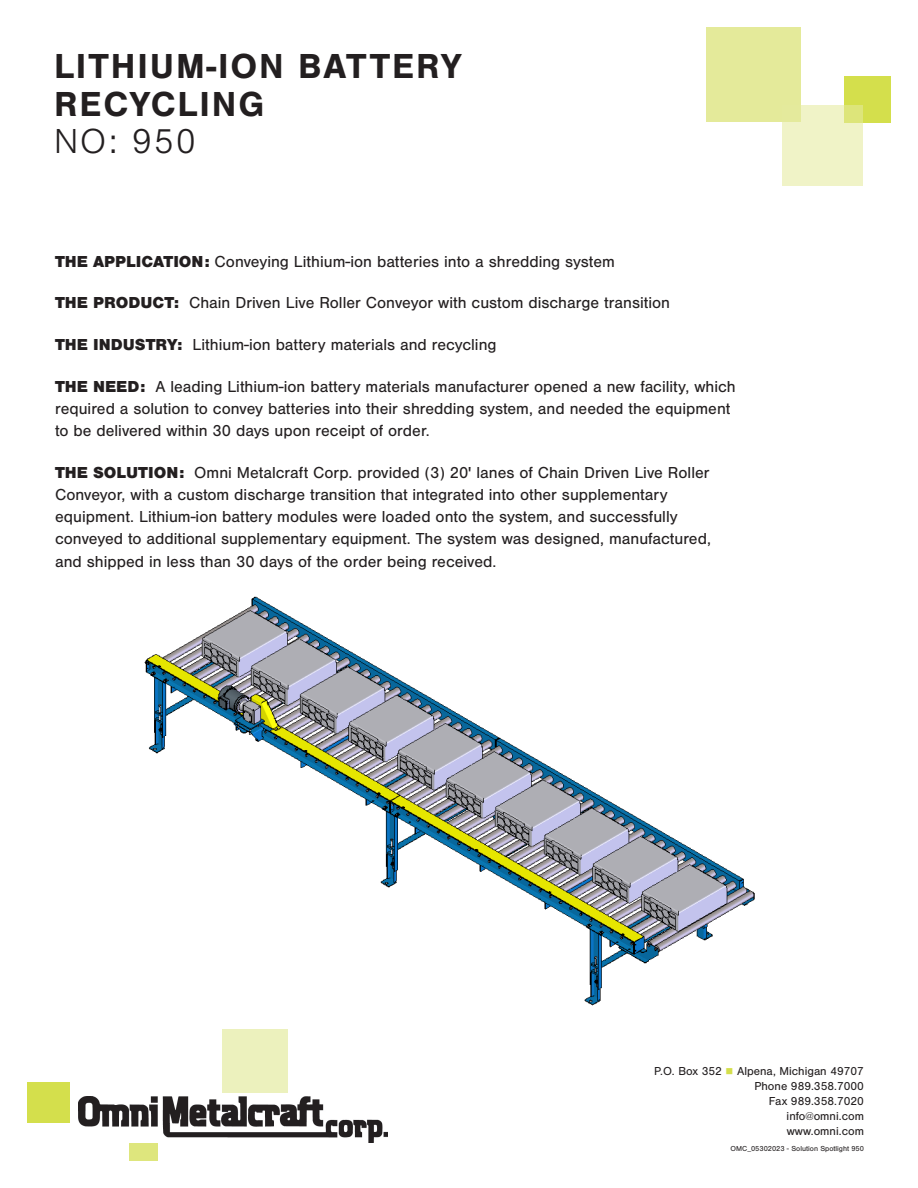
<style>
.page{position:relative;width:918px;height:1188px;background:#fff}
.page>*{position:absolute;margin:0;border:0;box-sizing:border-box;transform-origin:0 0}
.t1{font:700 36px "Nimbus San";letter-spacing:.05em;color:#231f20}
.t2{font:300 36px "Nimbus San";color:#231f20}
.t3{font:16.5px "Nimbus San";color:#231f20}
.t4{font:12px "Nimbus San";color:#231f20}
.t5{font:7.5px "Nimbus San";color:#231f20}
.s1{font-weight:900}
.s2{color:#d4df4c}
</style>
<div class="page">
<img style="left:144px;top:596px;width:611px;height:410px">
<div style="left:27px;top:1082px;width:43px;height:40px;background:#d4df4c"></div>
<div style="left:222px;top:1029px;width:65px;height:63px;background:#ecf1bd"></div>
<div style="left:129px;top:1133px;width:29px;height:28px;background:#dee67d"></div>
<img style="left:79px;top:1097px;width:309px;height:46px">
<div style="left:844px;top:76px;width:47px;height:47px;background:#d4df4c"></div>
<div style="left:707px;top:27px;width:94px;height:95px;background:#e4ea9a"></div>
<svg style="left:782px;top:105px;width:81px;height:80px;background:#eef1c0"></svg>
<p class="t1" style="left:54px;top:46px;width:409px">LITHIUM-ION BATTERY</p>
<p class="t1" style="left:54px;top:83px;width:212px">RECYCLING</p>
<p class="t2" style="left:54px;top:122px;width:143px">NO: 950</p>
<p class="t3" style="left:55px;top:252px;width:561px"><span class="s1">THE APPLICATION:</span> Conveying Lithium-ion batteries into a shredding system</p>
<p class="t3" style="left:55px;top:294px;width:617px"><span class="s1">THE PRODUCT:</span> Chain Driven Live Roller Conveyor with custom discharge transition</p>
<p class="t3" style="left:55px;top:336px;width:443px"><span class="s1">THE INDUSTRY:</span> Lithium-ion battery materials and recycling</p>
<p class="t3" style="left:55px;top:377px;width:682px"><span class="s1">THE NEED:</span> A leading Lithium-ion battery materials manufacturer opened a new facility, which</p>
<p class="t3" style="left:55px;top:399px;width:677px">required a solution to convey batteries into their shredding system, and needed the equipment</p>
<p class="t3" style="left:55px;top:422px;width:376px">to be delivered within 30 days upon receipt of order.</p>
<p class="t3" style="left:55px;top:463px;width:656px"><span class="s1">THE SOLUTION:</span> Omni Metalcraft Corp. provided (3) 20' lanes of Chain Driven Live Roller</p>
<p class="t3" style="left:55px;top:486px;width:614px">Conveyor, with a custom discharge transition that integrated into other supplementary</p>
<p class="t3" style="left:55px;top:508px;width:624px">equipment. Lithium-ion battery modules were loaded onto the system, and successfully</p>
<p class="t3" style="left:55px;top:530px;width:657px">conveyed to additional supplementary equipment. The system was designed, manufactured,</p>
<p class="t3" style="left:55px;top:552px;width:443px">and shipped in less than 30 days of the order being received.</p>
<p class="t4" style="left:654px;top:1064px;width:211px">P.O. Box 352 <span class="s2">■</span> Alpena, Michigan 49707</p>
<p class="t4" style="left:754px;top:1079px;width:111px">Phone 989.358.7000</p>
<p class="t4" style="left:769px;top:1094px;width:97px">Fax 989.358.7020</p>
<p class="t4" style="left:787px;top:1109px;width:79px">info@omni.com</p>
<p class="t4" style="left:787px;top:1124px;width:79px">www.omni.com</p>
<p class="t5" style="left:731px;top:1145px;width:135px">OMC_05302023 - Solution Spotlight 950</p>
</div>
